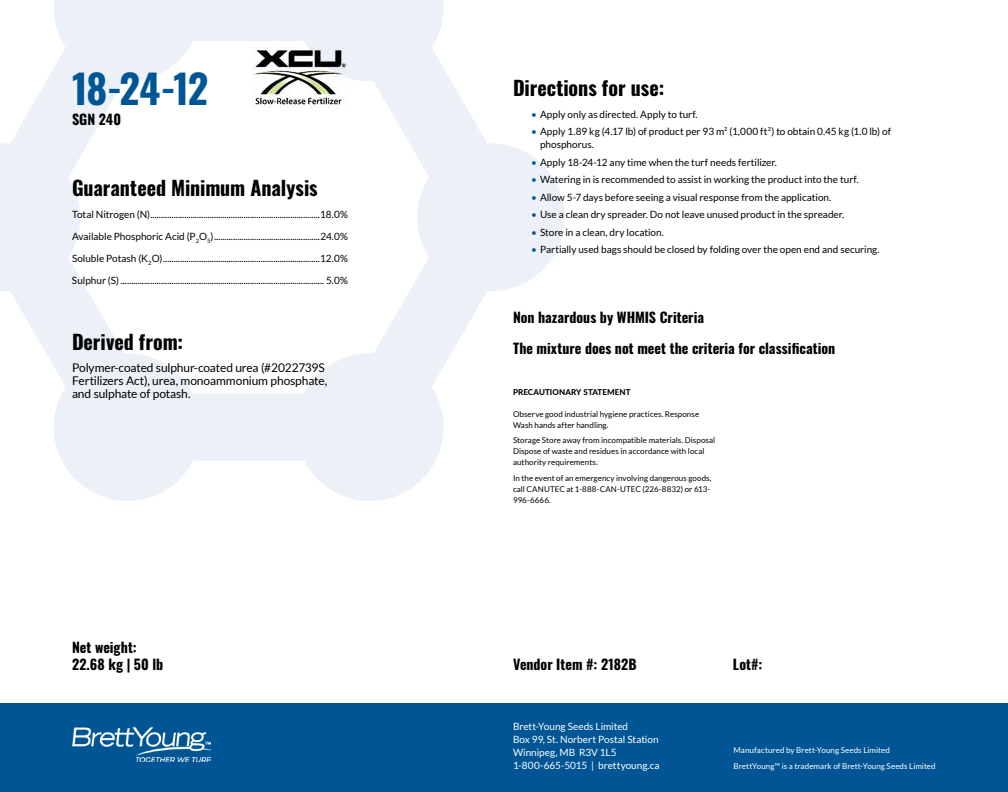
<style>
.page{position:relative;width:1008px;height:792px;background:#fff}
.page>*{position:absolute;margin:0;border:0;box-sizing:border-box;transform-origin:0 0}
.t1{font:700 40px "Oswald";color:#005695}
.t2{font:700 20px "Oswald";letter-spacing:-.005em;color:#000}
.t3{font:700 14px/30.6px "Oswald";color:#000}
.t4{font:12px/13px "Lato";letter-spacing:-.01em;color:#000}
.t5{font:10px/13px "Lato";color:#000}
.t6{font:10px/13px "Lato";color:#fff}
.t7{font:8px/11px "Lato";letter-spacing:.005em;color:#000}
.t8{font:8px/15.5px "Lato";letter-spacing:.005em;color:#fff}
.t9{font:800 8px "Lato";letter-spacing:.01em;color:#000}
.s1{color:#005695}
</style>
<div class="page">
<svg style="left:0;top:0;width:565px;height:501px"></svg>
<div style="left:0;top:703px;width:1008px;height:89px;background:#005695"></div>
<img style="left:72px;top:727px;width:138px;height:35px">
<img style="left:253px;top:46px;width:95px;height:61px">
<h1 class="t1" style="left:72px;top:68px;width:138px">18-24-12</h1>
<h3 class="t3" style="left:72px;top:105px;width:51px">SGN 240</h3>
<h2 class="t2" style="left:72px;top:177px;width:247px">Guaranteed Minimum Analysis</h2>
<p class="t5" style="left:72px;top:208px;width:277px">Total Nitrogen (N)................................................................................18.0%</p>
<p class="t5" style="left:72px;top:230px;width:278px">Available Phosphoric Acid (P<sub>2</sub>O<sub>5</sub>)..................................................24.0%</p>
<p class="t5" style="left:72px;top:252px;width:277px">Soluble Potash (K<sub>2</sub>O)..........................................................................12.0%</p>
<p class="t5" style="left:72px;top:274px;width:278px">Sulphur (S) ................................................................................................ 5.0%</p>
<h2 class="t2" style="left:72px;top:331px;width:113px">Derived from:</h2>
<p class="t4" style="left:72px;top:361px;width:257px">Polymer-coated sulphur-coated urea (#2022739S<br>Fertilizers Act), urea, monoammonium phosphate, and sulphate of potash.</p>
<h3 class="t3" style="left:72px;top:640px;width:93px;line-height:16.8px">Net weight:<br>22.68 kg | 50 lb</h3>
<h2 class="t2" style="left:513px;top:77px;width:153px">Directions for use:</h2>
<p class="t5" style="left:531px;top:108px;width:168px"><span class="s1">•</span> Apply only as directed. Apply to turf.</p>
<p class="t5" style="left:540px;top:125px;width:353px;text-indent:-9px"><span class="s1">•</span> Apply 1.89 kg (4.17 lb) of product per 93 m² (1,000 ft²) to obtain 0.45 kg (1.0 lb) of phosphorus.</p>
<p class="t5" style="left:531px;top:156px;width:247px"><span class="s1">•</span> Apply 18-24-12 any time when the turf needs fertilizer.</p>
<p class="t5" style="left:531px;top:173px;width:329px"><span class="s1">•</span> Watering in is recommended to assist in working the product into the turf.</p>
<p class="t5" style="left:531px;top:191px;width:302px"><span class="s1">•</span> Allow 5-7 days before seeing a visual response from the application.</p>
<p class="t5" style="left:531px;top:208px;width:315px"><span class="s1">•</span> Use a clean dry spreader. Do not leave unused product in the spreader.</p>
<p class="t5" style="left:531px;top:226px;width:135px"><span class="s1">•</span> Store in a clean, dry location.</p>
<p class="t5" style="left:531px;top:243px;width:350px"><span class="s1">•</span> Partially used bags should be closed by folding over the open end and securing.</p>
<h3 class="t3" style="left:513px;top:303px;width:324px">Non hazardous by WHMIS Criteria<br>The mixture does not meet the criteria for classification</h3>
<p class="t9" style="left:513px;top:386px;width:119px">PRECAUTIONARY STATEMENT</p>
<p class="t7" style="left:513px;top:408px;width:188px">Observe good industrial hygiene practices. Response<br>Wash hands after handling.</p>
<p class="t7" style="left:513px;top:435px;width:204px">Storage Store away from incompatible materials. Disposal<br>Dispose of waste and residues in accordance with local authority requirements.</p>
<p class="t7" style="left:513px;top:472px;width:200px">In the event of an emergency involving dangerous goods, call CANUTEC at 1-888-CAN-UTEC (226-8832) or 613-<br>996-6666.</p>
<h3 class="t3" style="left:513px;top:649px;width:125px">Vendor Item #: 2182B</h3>
<h3 class="t3" style="left:733px;top:649px;width:31px">Lot#:</h3>
<p class="t6" style="left:513px;top:720px;width:148px">Brett-Young Seeds Limited<br>Box 99, St. Norbert Postal Station<br>Winnipeg, MB R3V 1L5<br>1-800-665-5015 | brettyoung.ca</p>
<p class="t8" style="left:734px;top:743px;width:204px">Manufactured by Brett-Young Seeds Limited<br>BrettYoung™ is a trademark of Brett-Young Seeds Limited</p>
</div>
